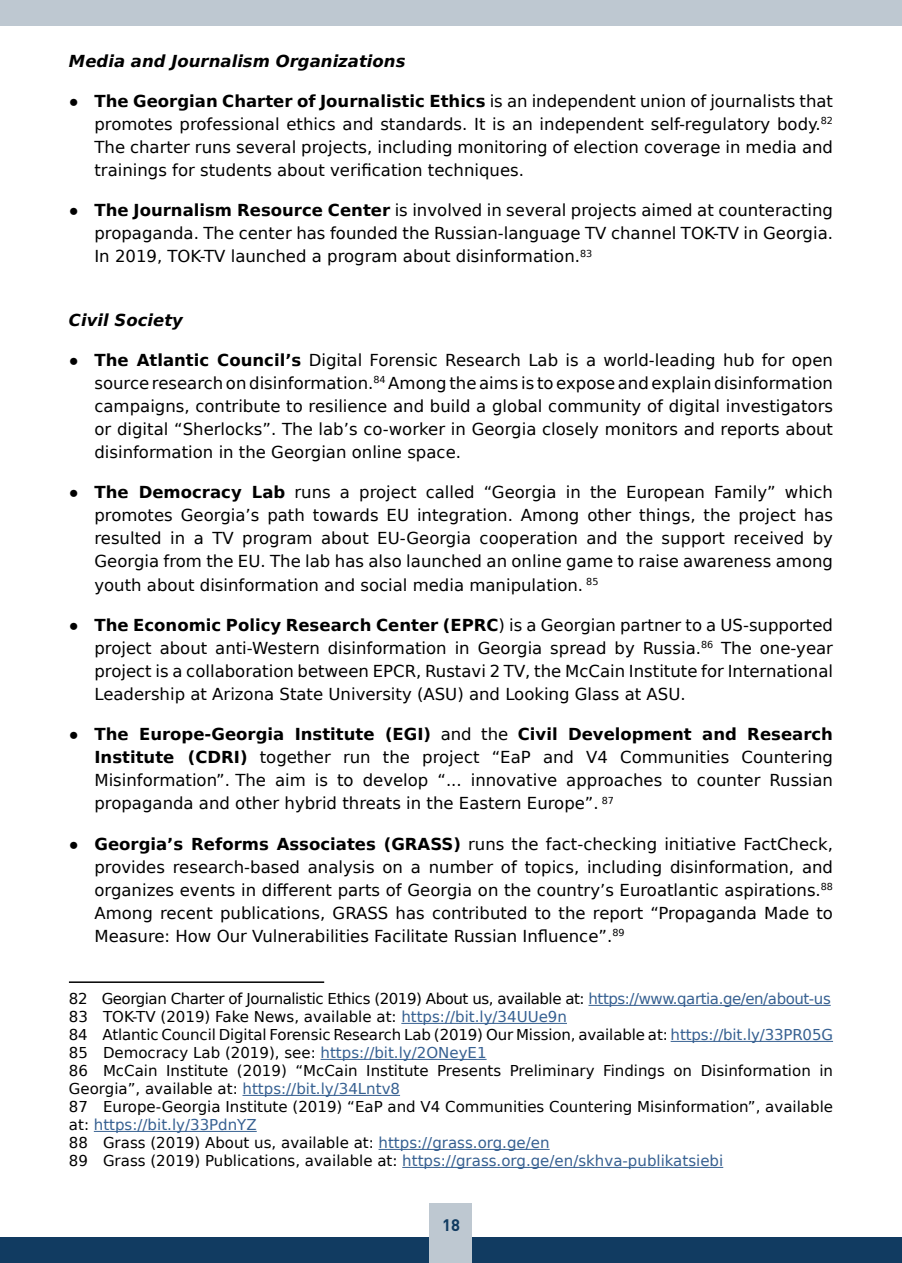
<style>
.page{position:relative;width:902px;height:1263px;background:#fff}
.page>*{position:absolute;margin:0;border:0;box-sizing:border-box;transform-origin:0 0}
.t1{font:16.5px/23.1px "DejaVu Sans";color:#000;text-align:justify}
.t2{font:italic 700 16.5px "DejaVu Sans";color:#000}
.t3{font:700 16.5px "DIN";color:#113b61}
.t4{font:15px/18px "DejaVu Sans";color:#000}
.s1{font-family:"Arial";font-weight:700}
.s2{font-weight:700}
.s3{color:#366091}
</style>
<div class="page">
<div style="left:0;top:0;width:901px;height:26px;background:#bec8d1"></div>
<div style="left:0;top:1237px;width:901px;height:26px;background:#113b61"></div>
<div style="left:429px;top:1203px;width:43px;height:60px;background:#bec8d1"></div>
<hr style="left:69px;top:981px;width:255px;height:2px;background:#000">
<hr style="left:588px;top:1005px;width:242px;height:1px;background:#366091">
<hr style="left:401px;top:1023px;width:166px;height:1px;background:#366091">
<hr style="left:670px;top:1041px;width:163px;height:1px;background:#366091">
<hr style="left:320px;top:1059px;width:166px;height:1px;background:#366091">
<hr style="left:242px;top:1095px;width:158px;height:1px;background:#366091">
<hr style="left:94px;top:1131px;width:163px;height:1px;background:#366091">
<hr style="left:378px;top:1149px;width:171px;height:1px;background:#366091">
<hr style="left:402px;top:1167px;width:321px;height:1px;background:#366091">
<p class="t2" style="left:69px;top:48px;width:338px">Media and Journalism Organizations</p>
<p class="t1" style="left:94px;top:89px;width:740px;text-indent:-26px"><span class="s1">●</span> <span class="s2">The Georgian Charter of Journalistic Ethics</span> is an independent union of journalists that promotes professional ethics and standards. It is an independent self-regulatory body.<sup>82<br></sup>The charter runs several projects, including monitoring of election coverage in media and trainings for students about verification techniques.</p>
<p class="t1" style="left:94px;top:198px;width:740px;text-indent:-26px"><span class="s1">●</span> <span class="s2">The Journalism Resource Center</span> is involved in several projects aimed at counteracting propaganda. The center has founded the Russian-language TV channel TOK-TV in Georgia.<br>In 2019, TOK-TV launched a program about disinformation.<sup>83</sup></p>
<p class="t2" style="left:69px;top:307px;width:116px">Civil Society</p>
<p class="t1" style="left:94px;top:348px;width:740px;text-indent:-26px"><span class="s1">●</span> <span class="s2">The Atlantic Council’s</span> Digital Forensic Research Lab is a world-leading hub for open source research on disinformation.<sup>84</sup> Among the aims is to expose and explain disinformation campaigns, contribute to resilience and build a global community of digital investigators or digital “Sherlocks”. The lab’s co-worker in Georgia closely monitors and reports about disinformation in the Georgian online space.</p>
<p class="t1" style="left:94px;top:480px;width:740px;text-indent:-26px"><span class="s1">●</span> <span class="s2">The Democracy Lab</span> runs a project called “Georgia in the European Family” which promotes Georgia’s path towards EU integration. Among other things, the project has resulted in a TV program about EU-Georgia cooperation and the support received by Georgia from the EU. The lab has also launched an online game to raise awareness among youth about disinformation and social media manipulation. <sup>85</sup></p>
<p class="t1" style="left:94px;top:613px;width:740px;text-indent:-26px"><span class="s1">●</span> <span class="s2">The Economic Policy Research Center (EPRC</span>) is a Georgian partner to a US-supported project about anti-Western disinformation in Georgia spread by Russia.<sup>86</sup> The one-year project is a collaboration between EPCR, Rustavi 2 TV, the McCain Institute for International Leadership at Arizona State University (ASU) and Looking Glass at ASU.</p>
<p class="t1" style="left:94px;top:722px;width:740px;text-indent:-26px"><span class="s1">●</span> <span class="s2">The Europe-Georgia Institute (EGI)</span> and the <span class="s2">Civil Development and Research Institute (CDRI)</span> together run the project “EaP and V4 Communities Countering Misinformation”. The aim is to develop “... innovative approaches to counter Russian propaganda and other hybrid threats in the Eastern Europe”. <sup>87</sup></p>
<p class="t1" style="left:94px;top:832px;width:740px;text-indent:-26px"><span class="s1">●</span> <span class="s2">Georgia’s Reforms Associates (GRASS)</span> runs the fact-checking initiative FactCheck, provides research-based analysis on a number of topics, including disinformation, and organizes events in different parts of Georgia on the country’s Euroatlantic aspirations.<sup>88<br></sup>Among recent publications, GRASS has contributed to the report “Propaganda Made to Measure: How Our Vulnerabilities Facilitate Russian Influence”.<sup>89</sup></p>
<p class="t4" style="left:69px;top:990px;width:765px">82 Georgian Charter of Journalistic Ethics (2019) About us, available at: <span class="s3">https://www.qartia.ge/en/about-us </span>83 TOK-TV (2019) Fake News, available at: <span class="s3">https://bit.ly/34UUe9n<br></span>84 Atlantic Council Digital Forensic Research Lab (2019) Our Mission, available at: <span class="s3">https://bit.ly/33PR05G </span>85 Democracy Lab (2019), see: <span class="s3">https://bit.ly/2ONeyE1<br></span>86 McCain Institute (2019) “McCain Institute Presents Preliminary Findings on Disinformation in Georgia”, available at: <span class="s3">https://bit.ly/34Lntv8<br></span>87 Europe-Georgia Institute (2019) “EaP and V4 Communities Countering Misinformation”, available at: <span class="s3">https://bit.ly/33PdnYZ<br></span>88 Grass (2019) About us, available at: <span class="s3">https://grass.org.ge/en<br></span>89 Grass (2019) Publications, available at: <span class="s3">https://grass.org.ge/en/skhva-publikatsiebi</span></p>
<p class="t3" style="left:442px;top:1214px;width:19px">18</p>
</div>
